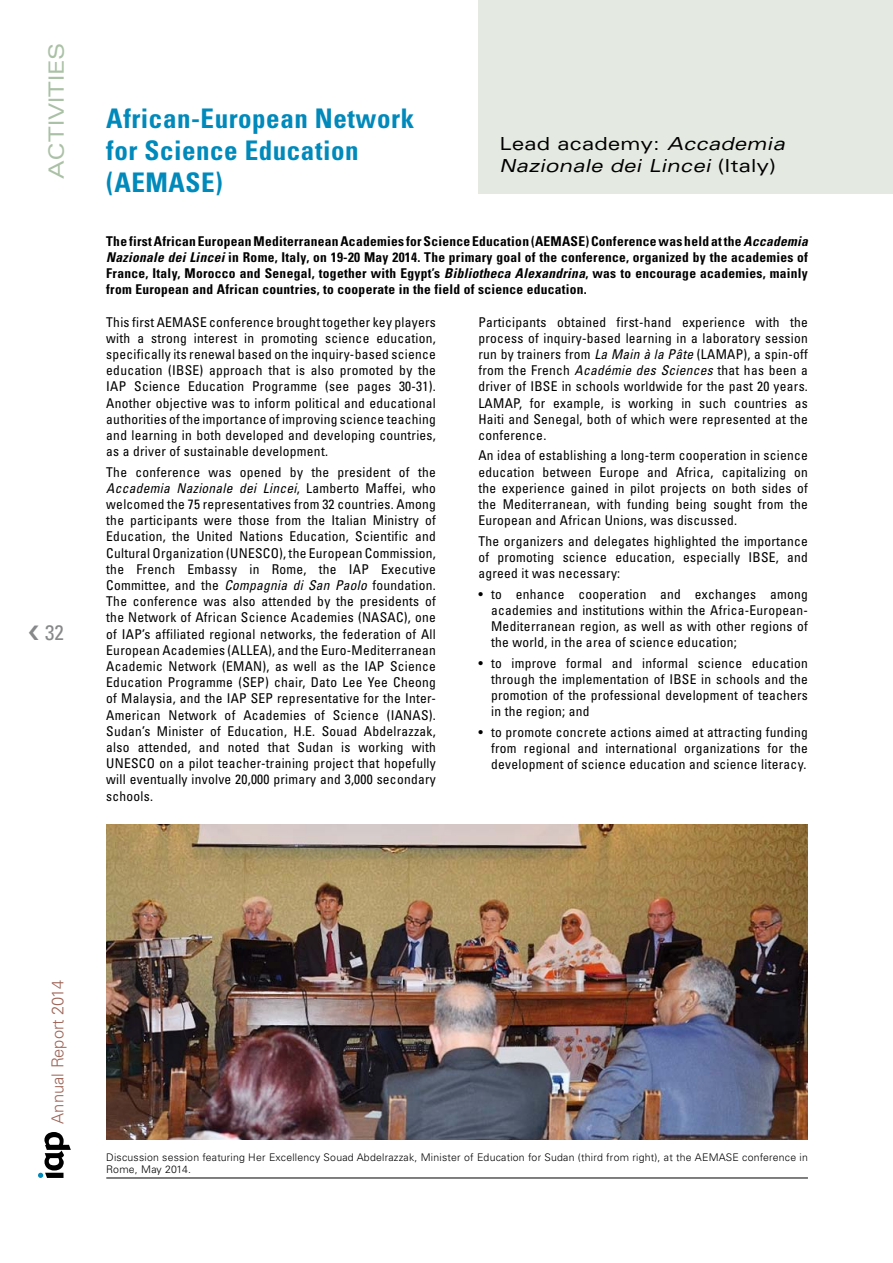
<style>
.page{position:relative;width:893px;height:1263px;background:#fff}
.page>*{position:absolute;margin:0;border:0;box-sizing:border-box;transform-origin:0 0}
.t1{font:700 condensed 27px/32.4px "Univers";letter-spacing:.02em;color:#0089bb}
.t2{font:expanded 21px "Univers";color:#aac1a6}
.t3{font:condensed 21px "Univers";color:#878889}
.t4{font:italic expanded 18px/21.6px "Univers";letter-spacing:.02em;color:#000}
.t5{font:300 16.5px "Univers";color:#9d6457}
.t6{font:condensed 13.5px/16.2px "Univers";letter-spacing:.02em;color:#000;text-align:justify}
.t7{font:700 condensed 13.5px/16.2px "Univers";letter-spacing:.02em;color:#000;text-align:justify}
.t8{font:300 10.5px/12.6px "Univers";letter-spacing:.02em;color:#000}
.s1{font-style:italic}
.s2{font-style:normal}
</style>
<div class="page">
<div style="left:478px;top:0;width:415px;height:194px;background:#e4eae1"></div>
<svg style="left:38px;top:1132px;width:33px;height:46px"></svg>
<img style="left:106px;top:825px;width:702px;height:315px">
<hr style="left:106px;top:1177px;width:702px;height:1px;background:#000">
<h2 class="t2" style="left:44px;top:179px;width:138px;rotate:-90deg">ACTIVITIES</h2>
<h2 class="t3" style="left:45px;top:619px;width:19px">32</h2>
<h1 class="t1" style="left:106px;top:102px;width:309px">African-European Network for Science Education (AEMASE)</h1>
<p class="t7" style="left:106px;top:233px;width:703px">The first African European Mediterranean Academies for Science Education (AEMASE) Conference was held at the <span class="s1">Accademia Nazionale dei Lincei</span> in Rome, Italy, on 19-20 May 2014. The primary goal of the conference, organized by the academies of France, Italy, Morocco and Senegal, together with Egypt’s <span class="s1">Bibliotheca Alexandrina</span>, was to encourage academies, mainly from European and African countries, to cooperate in the field of science education.</p>
<p class="t6" style="left:106px;top:313px;width:331px">This first AEMASE conference brought together key players with a strong interest in promoting science education, specifically its renewal based on the inquiry-based science education (IBSE) approach that is also promoted by the IAP Science Education Programme (see pages 30-31).<br>Another objective was to inform political and educational authorities of the importance of improving science teaching and learning in both developed and developing countries, as a driver of sustainable development.</p>
<p class="t6" style="left:106px;top:463px;width:331px">The conference was opened by the president of the <span class="s1">Accademia Nazionale dei Lincei</span>, Lamberto Maffei, who welcomed the 75 representatives from 32 countries. Among the participants were those from the Italian Ministry of Education, the United Nations Education, Scientific and Cultural Organization (UNESCO), the European Commission, the French Embassy in Rome, the IAP Executive Committee, and the <span class="s1">Compagnia di San Paolo</span> foundation.<br>The conference was also attended by the presidents of the Network of African Science Academies (NASAC), one of IAP’s affiliated regional networks, the federation of All European Academies (ALLEA), and the Euro-Mediterranean Academic Network (EMAN), as well as the IAP Science Education Programme (SEP) chair, Dato Lee Yee Cheong of Malaysia, and the IAP SEP representative for the Inter-American Network of Academies of Science (IANAS).<br>Sudan’s Minister of Education, H.E. Souad Abdelrazzak, also attended, and noted that Sudan is working with UNESCO on a pilot teacher-training project that hopefully will eventually involve 20,000 primary and 3,000 secondary schools.</p>
<h3 class="t4" style="left:500px;top:133px;width:286px"><span class="s2">Lead academy:</span> Accademia<br>Nazionale dei Lincei <span class="s2">(Italy)</span></h3>
<p class="t6" style="left:478px;top:313px;width:331px">Participants obtained first-hand experience with the process of inquiry-based learning in a laboratory session run by trainers from <span class="s1">La Main à la Pâte</span> (LAMAP), a spin-off from the French <span class="s1">Académie des Sciences</span> that has been a driver of IBSE in schools worldwide for the past 20 years.<br>LAMAP, for example, is working in such countries as Haiti and Senegal, both of which were represented at the conference.</p>
<p class="t6" style="left:478px;top:447px;width:331px">An idea of establishing a long-term cooperation in science education between Europe and Africa, capitalizing on the experience gained in pilot projects on both sides of the Mediterranean, with funding being sought from the European and African Unions, was discussed.</p>
<p class="t6" style="left:478px;top:532px;width:331px">The organizers and delegates highlighted the importance of promoting science education, especially IBSE, and agreed it was necessary:</p>
<p class="t6" style="left:491px;top:585px;width:318px">to enhance cooperation and exchanges among academies and institutions within the Africa-European-Mediterranean region, as well as with other regions of the world, in the area of science education;</p>
<p class="t6" style="left:491px;top:654px;width:318px">to improve formal and informal science education through the implementation of IBSE in schools and the promotion of the professional development of teachers in the region; and</p>
<p class="t6" style="left:491px;top:723px;width:318px">to promote concrete actions aimed at attracting funding from regional and international organizations for the development of science education and science literacy.</p>
<p class="t6" style="left:478px;top:585px;width:6px">•</p>
<p class="t6" style="left:478px;top:654px;width:6px">•</p>
<p class="t6" style="left:478px;top:723px;width:6px">•</p>
<p class="t5" style="left:48px;top:1123px;width:145px;rotate:-90deg">Annual Report 2014</p>
<p class="t8" style="left:106px;top:1151px;width:703px">Discussion session featuring Her Excellency Souad Abdelrazzak, Minister of Education for Sudan (third from right), at the AEMASE conference in<br>Rome, May 2014.</p>
</div>
